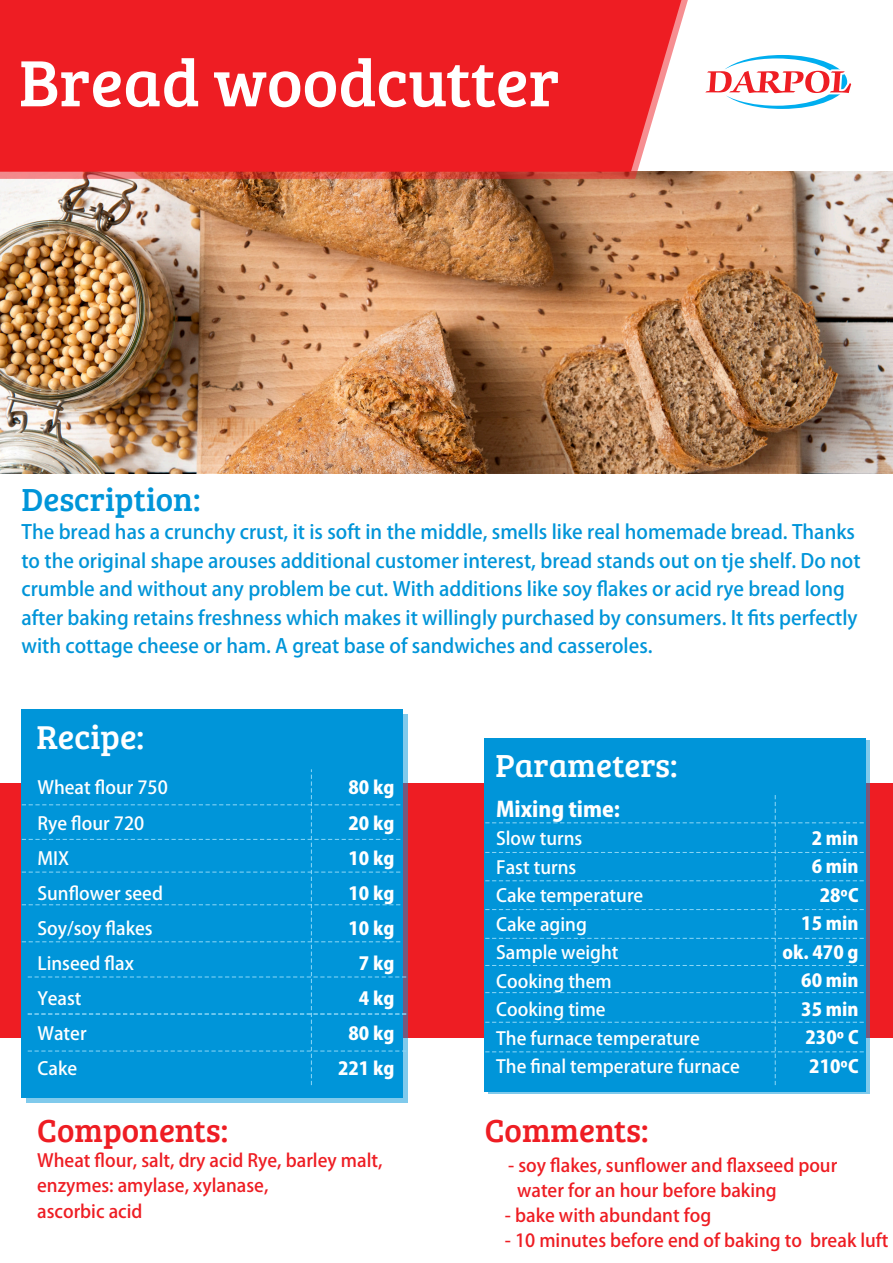
<style>
.page{position:relative;width:893px;height:1263px;background:#fff}
.page>*{position:absolute;margin:0;border:0;box-sizing:border-box;transform-origin:0 0}
.t1{font:67.5px "Bree Serif";color:#fff}
.t2{font:34.2px "Bree Serif";color:#fff}
.t3{font:33px "Bree Serif";color:#ee1d23}
.t4{font:33px "Bree Serif";color:#0095d9}
.t5{font:33px "Bree Serif";color:#fff}
.t6{font:800 21px "Koz Go Pr 6 N";color:#fff}
.t7{font:500 19.5px/28.5px "Koz Go Pr 6 N";color:#0095d9}
.t8{font:500 18px/35.1px "Koz Go Pr 6 N";color:#fff}
.t9{font:500 18px/25px "Koz Go Pr 6 N";color:#ee1d23}
.t10{font:800 18px/35.1px "Koz Go Pr 6 N";color:#fff;text-align:right}
</style>
<div class="page">
<img style="left:0;top:172px;width:893px;height:301px">
<svg style="left:0;top:0;width:689px;height:179px"></svg>
<div style="left:0;top:0;width:681px;height:172px;background:#ee1d23"></div>
<svg style="left:705px;top:55px;width:147px;height:54px"></svg>
<div style="left:0;top:783px;width:893px;height:255px;background:#ee1d23"></div>
<div style="left:21px;top:709px;width:382px;height:388px;background:#0095d9"></div>
<svg style="left:22px;top:769px;width:386px;height:316px"></svg>
<div style="left:485px;top:738px;width:381px;height:353px;background:#0095d9"></div>
<svg style="left:485px;top:795px;width:379px;height:290px"></svg>
<h1 class="t1" style="left:19px;top:34px;width:542px">Bread woodcutter</h1>
<h3 class="t4" style="left:21px;top:475px;width:180px">Description:</h3>
<p class="t7" style="left:21px;top:518px;width:841px">The bread has a crunchy crust, it is soft in the middle, smells like real homemade bread. Thanks to the original shape arouses additional customer interest, bread stands out on tje shelf. Do not crumble and without any problem be cut. With additions like soy flakes or acid rye bread long after baking retains freshness which makes it willingly purchased by consumers. It fits perfectly with cottage cheese or ham. A great base of sandwiches and casseroles.</p>
<h2 class="t2" style="left:36px;top:712px;width:109px">Recipe:</h2>
<p class="t8" style="left:37px;top:771px;width:132px">Wheat flour 750<br>Rye flour 720<br>MIX<br>Sunflower seed<br>Soy/soy flakes<br>Linseed flax<br>Yeast<br>Water<br>Cake</p>
<p class="t10" style="left:338px;top:771px;width:58px">80 kg<br>20 kg<br>10 kg<br>10 kg<br>10 kg<br>7 kg<br>4 kg<br>80 kg<br>221 kg</p>
<h3 class="t3" style="left:37px;top:1107px;width:193px">Components:</h3>
<p class="t9" style="left:37px;top:1149px;width:347px">Wheat flour, salt, dry acid Rye, barley malt, enzymes: amylase, xylanase,<br>ascorbic acid</p>
<h3 class="t5" style="left:495px;top:741px;width:184px">Parameters:</h3>
<p class="t6" style="left:496px;top:797px;width:125px">Mixing time:</p>
<p class="t8" style="left:496px;top:825px;width:245px;line-height:28.5px">Slow turns<br>Fast turns<br>Cake temperature<br>Cake aging<br>Sample weight<br>Cooking them<br>Cooking time<br>The furnace temperature<br>The final temperature furnace</p>
<p class="t10" style="left:782px;top:824px;width:78px;line-height:28.5px">2 min<br>6 min<br>28ºC<br>15 min ok. 470 g<br>60 min<br>35 min<br>230º C<br>210ºC</p>
<h3 class="t3" style="left:485px;top:1107px;width:165px">Comments:</h3>
<p class="t9" style="left:517px;top:1153px;width:322px;text-indent:-9px">- soy flakes, sunflower and flaxseed pour water for an hour before baking</p>
<p class="t9" style="left:505px;top:1203px;width:208px">- bake with abundant fog</p>
<p class="t9" style="left:505px;top:1228px;width:385px">- 10 minutes before end of baking to break luft</p>
</div>
